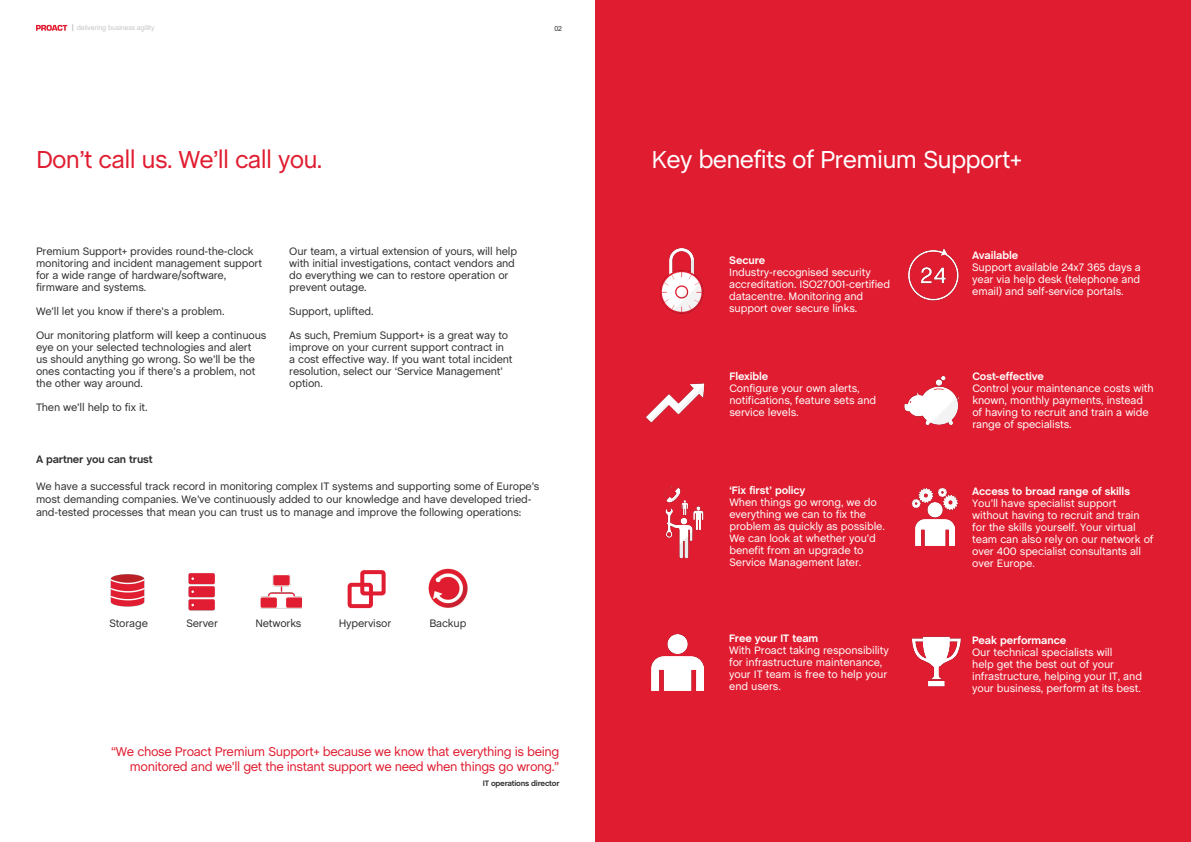
<style>
.page{position:relative;width:1191px;height:842px;background:#fff}
.page>*{position:absolute;margin:0;border:0;box-sizing:border-box;transform-origin:0 0}
.t1{font:25px "Chalet";letter-spacing:-.03em;color:#fff}
.t2{font:25px "Chalet";letter-spacing:-.03em;color:#e01d30}
.t3{font:13px/15.6px "Chalet";letter-spacing:-.03em;color:#e01d30;text-align:right}
.t4{font:11px/12px "Chalet";letter-spacing:-.015em;color:#312f30}
.t5{font:11px/12px "Chalet";letter-spacing:-.01em;color:#fff}
.t6{font:700 11px "Chalet";letter-spacing:-.01em;color:#fff}
.t7{font:700 11px "Chalet";letter-spacing:-.015em;color:#312f30}
.t8{font:700 8px "Chalet";letter-spacing:-.03em;color:#312f30}
.t9{font:7px "Chalet";letter-spacing:-.03em;color:#c2c3c6}
.t10{font:7px "Arial";color:#312f30}
</style>
<div class="page">
<svg style="left:36px;top:25px;width:31px;height:6px"></svg>
<div style="left:595px;top:0;width:596px;height:842px;background:#e01d30"></div>
<img style="left:908px;top:248px;width:51px;height:53px">
<img style="left:110px;top:574px;width:34px;height:33px">
<img style="left:189px;top:573px;width:26px;height:38px">
<img style="left:261px;top:574px;width:41px;height:35px">
<div style="left:348px;top:583px;width:25px;height:25px;border:4px solid #e11d31;border-radius:2px"></div>
<div style="left:360px;top:570px;width:25px;height:25px;border:4px solid #e11d31;border-radius:2px"></div>
<img style="left:428px;top:568px;width:39px;height:40px">
<img style="left:663px;top:485px;width:41px;height:74px">
<img style="left:904px;top:375px;width:56px;height:51px">
<img style="left:660px;top:248px;width:44px;height:66px">
<img style="left:652px;top:634px;width:51px;height:56px">
<img style="left:646px;top:383px;width:59px;height:40px">
<img style="left:911px;top:487px;width:47px;height:22px">
<img style="left:915px;top:502px;width:39px;height:43px">
<img style="left:911px;top:636px;width:50px;height:51px">
<p class="t9" style="left:77px;top:24px;width:79px">delivering business agility</p>
<p class="t10" style="left:554px;top:24px;width:9px">02</p>
<p class="t2" style="left:36px;top:144px;width:288px">Don’t call us. We’ll call you.</p>
<p class="t4" style="left:36px;top:245px;width:227px">Premium Support+ provides round-the-clock monitoring and incident management support for a wide range of hardware/software, firmware and systems.</p>
<p class="t4" style="left:36px;top:305px;width:190px">We’ll let you know if there’s a problem.</p>
<p class="t4" style="left:36px;top:329px;width:232px">Our monitoring platform will keep a continuous eye on your selected technologies and alert<br>us should anything go wrong. So we’ll be the ones contacting you if there’s a problem, not the other way around.</p>
<p class="t4" style="left:36px;top:401px;width:113px">Then we’ll help to fix it.</p>
<p class="t4" style="left:289px;top:245px;width:229px">Our team, a virtual extension of yours, will help with initial investigations, contact vendors and do everything we can to restore operation or prevent outage.</p>
<p class="t4" style="left:289px;top:305px;width:86px">Support, uplifted.</p>
<p class="t4" style="left:289px;top:329px;width:225px">As such, Premium Support+ is a great way to improve on your current support contract in a cost effective way. If you want total incident resolution, select our ‘Service Management’ option.</p>
<p class="t7" style="left:36px;top:453px;width:118px">A partner you can trust</p>
<p class="t4" style="left:36px;top:480px;width:505px;line-height:13px">We have a successful track record in monitoring complex IT systems and supporting some of Europe’s most demanding companies. We’ve continuously added to our knowledge and have developed tried&shy;and-tested processes that mean you can trust us to manage and improve the following operations:</p>
<p class="t4" style="left:109px;top:617px;width:40px">Storage</p>
<p class="t4" style="left:186px;top:617px;width:33px">Server</p>
<p class="t4" style="left:255px;top:617px;width:48px">Networks</p>
<p class="t4" style="left:339px;top:617px;width:54px">Hypervisor</p>
<p class="t4" style="left:429px;top:617px;width:38px">Backup</p>
<p class="t3" style="left:111px;top:743px;width:450px">“We chose Proact Premium Support+ because we know that everything is being monitored and we’ll get the instant support we need when things go wrong.”</p>
<p class="t8" style="left:483px;top:779px;width:78px">IT operations director</p>
<p class="t1" style="left:651px;top:144px;width:372px">Key benefits of Premium Support+</p>
<p class="t6" style="left:729px;top:253px;width:38px">Secure</p>
<p class="t5" style="left:729px;top:266px;width:162px">Industry-recognised security accreditation. ISO27001-certified datacentre. Monitoring and support over secure links.</p>
<p class="t6" style="left:729px;top:370px;width:40px">Flexible</p>
<p class="t5" style="left:729px;top:382px;width:148px">Configure your own alerts, notifications, feature sets and service levels.</p>
<p class="t6" style="left:729px;top:484px;width:77px">‘Fix first’ policy</p>
<p class="t5" style="left:729px;top:496px;width:157px">When things go wrong, we do everything we can to fix the problem as quickly as possible.<br>We can look at whether you’d benefit from an upgrade to<br>Service Management later.</p>
<p class="t6" style="left:729px;top:632px;width:91px">Free your IT team</p>
<p class="t5" style="left:729px;top:644px;width:161px">With Proact taking responsibility for infrastructure maintenance, your IT team is free to help your end users.</p>
<p class="t6" style="left:972px;top:248px;width:47px">Available</p>
<p class="t5" style="left:972px;top:261px;width:170px;text-align:justify">Support available 24x7 365 days a year via help desk (telephone and email) and self-service portals.</p>
<p class="t6" style="left:972px;top:369px;width:73px">Cost-effective</p>
<p class="t5" style="left:972px;top:382px;width:183px">Control your maintenance costs with known, monthly payments, instead of having to recruit and train a wide range of specialists.</p>
<p class="t6" style="left:972px;top:485px;width:159px">Access to broad range of skills</p>
<p class="t5" style="left:972px;top:497px;width:183px">You’ll have specialist support without having to recruit and train for the skills yourself. Your virtual team can also rely on our network of over 400 specialist consultants all over Europe.</p>
<p class="t6" style="left:972px;top:634px;width:96px">Peak performance</p>
<p class="t5" style="left:972px;top:646px;width:171px">Our technical specialists will<br>help get the best out of your infrastructure, helping your IT, and your business, perform at its best.</p>
</div>
